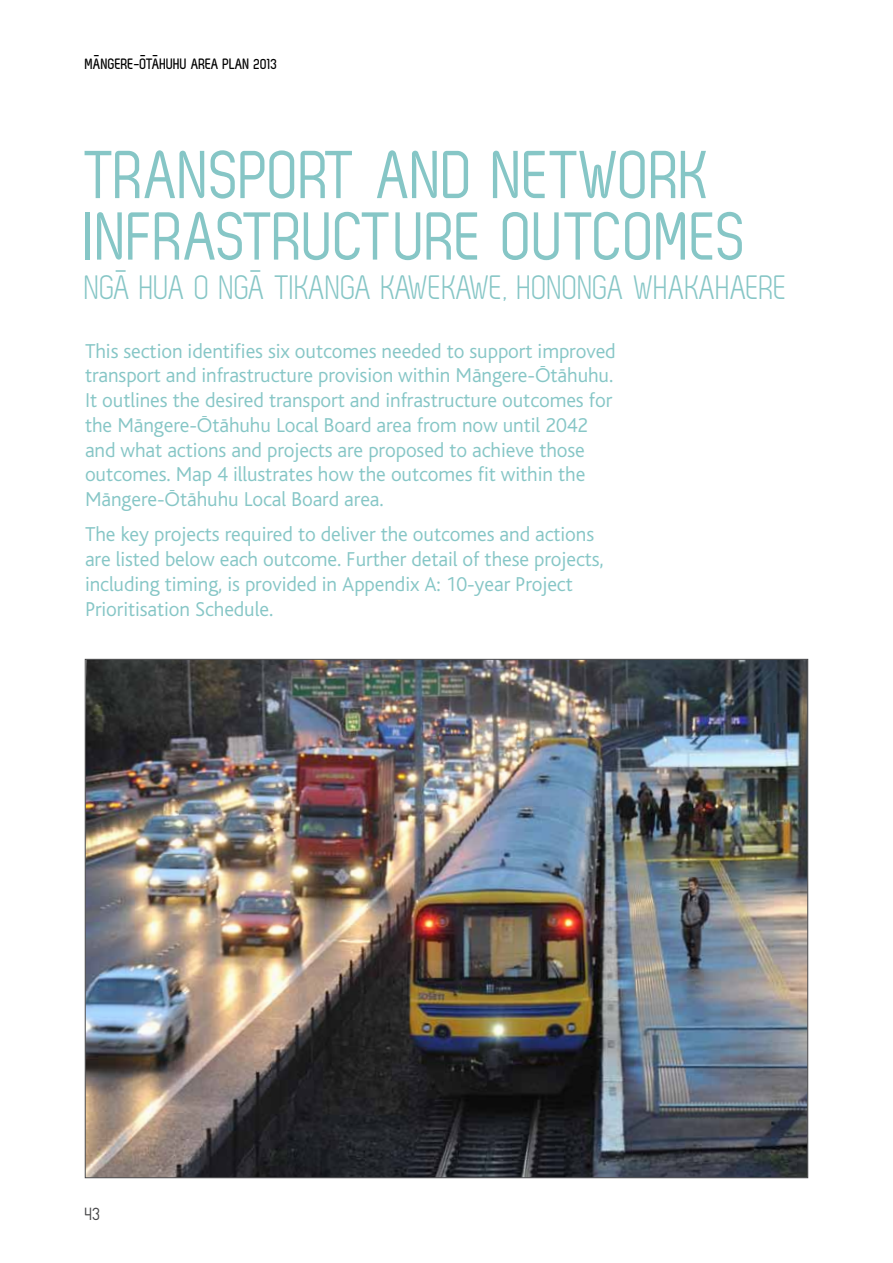
<style>
.page{position:relative;width:893px;height:1263px;background:#fff}
.page>*{position:absolute;margin:0;border:0;box-sizing:border-box;transform-origin:0 0}
.t1{font:67.5px/61.5px "Zag";color:#86c6c6}
.t2{font:33.75px "Zag Normal";letter-spacing:-.02em;color:#86c6c6}
.t3{font:21px/24.8px "Auckland Council Bliss Light";letter-spacing:-.005em;color:#86c6c6}
.t4{font:18px "Zag";color:#48484a}
.t5{font:700 15px "Zag";letter-spacing:-.005em;color:#000}
</style>
<div class="page">
<img style="left:87px;top:661px;width:719px;height:515px">
<p class="t5" style="left:94px;top:47px;width:8px">-</p>
<p class="t5" style="left:141px;top:47px;width:20px">- -</p>
<p class="t5" style="left:85px;top:55px;width:194px">MANGERE-OTAHUHU AREA PLAN 2013</p>
<h1 class="t1" style="left:85px;top:144px;width:664px">TRANSPORT AND NETWORK<br>INFRASTRUCTURE OUTCOMES</h1>
<h2 class="t2" style="left:85px;top:269px;width:704px">NGA HUA O NGA TIKANGA KAWEKAWE, HONONGA WHAKAHAERE</h2>
<h2 class="t2" style="left:116px;top:251px;width:15px">-</h2>
<h2 class="t2" style="left:250px;top:251px;width:15px">-</h2>
<p class="t3" style="left:85px;top:339px;width:532px">This section identifies six outcomes needed to support improved transport and infrastructure provision within Māngere-Ōtāhuhu.<br>It outlines the desired transport and infrastructure outcomes for the Māngere-Ōtāhuhu Local Board area from now until 2042 and what actions and projects are proposed to achieve those outcomes. Map 4 illustrates how the outcomes fit within the Māngere-Ōtāhuhu Local Board area.</p>
<p class="t3" style="left:85px;top:523px;width:520px">The key projects required to deliver the outcomes and actions are listed below each outcome. Further detail of these projects, including timing, is provided in Appendix A: 10-year Project Prioritisation Schedule.</p>
<p class="t4" style="left:85px;top:1204px;width:17px">43</p>
</div>
